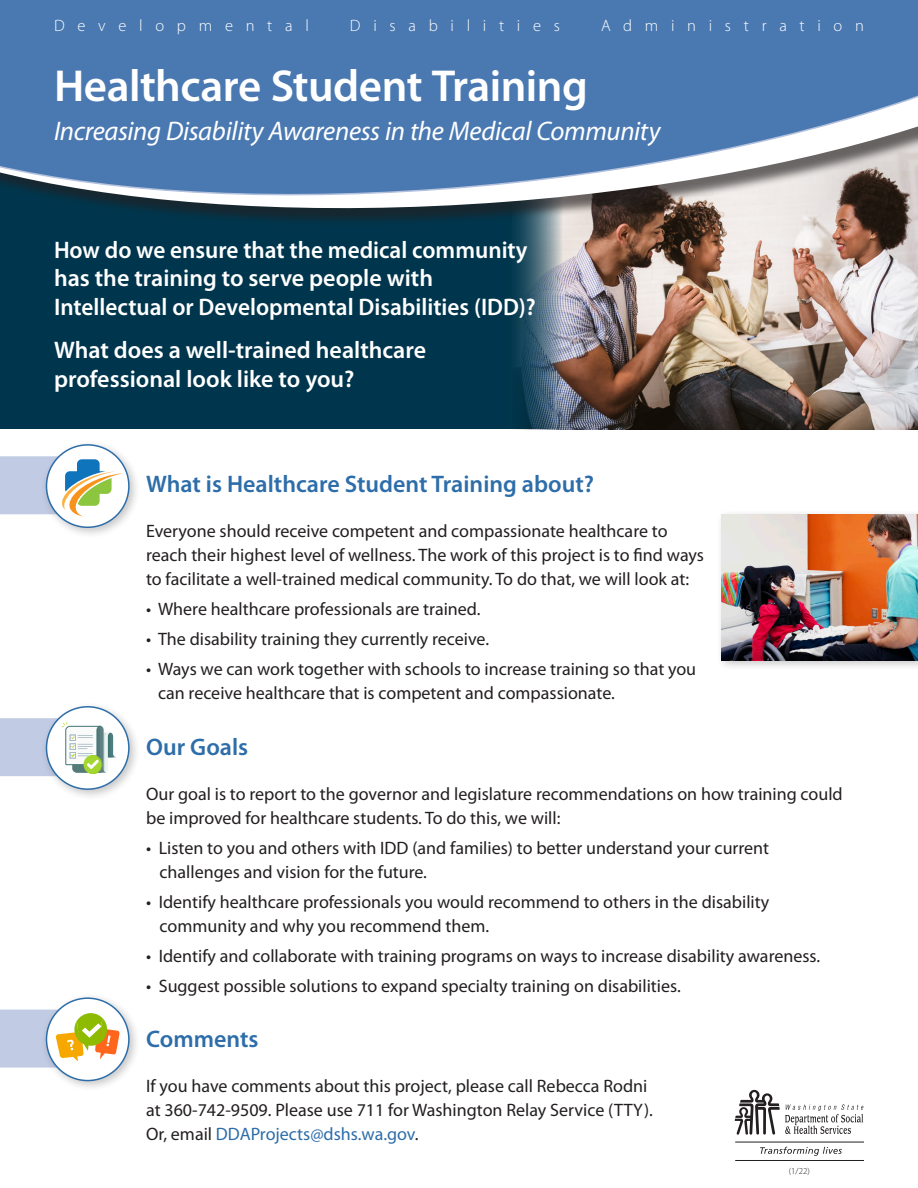
<style>
.page{position:relative;width:918px;height:1188px;background:#fff}
.page>*{position:absolute;margin:0;border:0;box-sizing:border-box;transform-origin:0 0}
.Headline{font:600 45px "Myriad Pro";letter-spacing:-.015em;color:#fff}
.Headline-2{font:italic 27px "Myriad Pro";letter-spacing:-.01em;color:#fff}
.t1{font:600 24px/28.8px "Myriad Pro";color:#fff}
.t2{font:600 24px "Myriad Pro";color:#2d6da9}
.t3{font:18px/24px "Myriad Pro";color:#231f20}
.Headline-3{font:300 16.5px "Myriad Pro";letter-spacing:.77em;color:#fff}
.t4{font:300 9px "Myriad Pro";color:#231f20}
.s1{color:#2d6da9}
</style>
<div class="page">
<div style="left:41px;top:993px;width:99px;height:99px;background:#231f20;opacity:.25"></div>
<div style="left:47px;top:998px;width:82px;height:83px;background:#fff;border-radius:50%"></div>
<div style="left:46px;top:997px;width:84px;height:84px;border:2px solid #2d6da9;border-radius:50%"></div>
<div style="left:41px;top:701px;width:99px;height:100px;background:#231f20;opacity:.25"></div>
<div style="left:47px;top:707px;width:82px;height:82px;background:#fff;border-radius:50%"></div>
<div style="left:46px;top:706px;width:84px;height:84px;border:2px solid #2d6da9;border-radius:50%"></div>
<div style="left:0;top:124px;width:918px;height:304px;background:#00364d"></div>
<img style="left:512px;top:230px;width:406px;height:200px">
<svg style="left:516px;top:223px;width:402px;height:7px;background:#92847d"></svg>
<svg style="left:0;top:0;width:918px;height:223px;background:#597fab"></svg>
<svg style="left:735px;top:1090px;width:129px;height:45px"></svg>
<hr style="left:735px;top:1142px;width:129px;height:1px;background:#231f20">
<hr style="left:735px;top:1160px;width:129px;height:1px;background:#231f20">
<svg style="left:760px;top:1147px;width:82px;height:9px"></svg>
<div style="left:41px;top:439px;width:99px;height:100px;background:#231f20;opacity:.25"></div>
<div style="left:47px;top:445px;width:82px;height:82px;background:#fff;border-radius:50%"></div>
<div style="left:46px;top:444px;width:84px;height:84px;border:2px solid #2d6da9;border-radius:50%"></div>
<svg style="left:0;top:718px;width:117px;height:58px"></svg>
<svg style="left:0;top:1010px;width:120px;height:58px"></svg>
<div style="left:717px;top:509px;width:201px;height:163px;background:#231f20;opacity:.25"></div>
<img style="left:722px;top:514px;width:196px;height:146px">
<svg style="left:0;top:456px;width:123px;height:60px"></svg>
<p class="Headline-3" style="left:54px;top:16px;width:256px">Developmental</p>
<p class="Headline-3" style="left:350px;top:16px;width:211px">Disabilities</p>
<p class="Headline-3" style="left:601px;top:16px;width:264px">Administration</p>
<p class="Headline" style="left:54px;top:61px;width:535px">Healthcare Student Training</p>
<p class="Headline-2" style="left:54px;top:116px;width:608px">Increasing Disability Awareness in the Medical Community</p>
<p class="t1" style="left:54px;top:235px;width:483px">How do we ensure that the medical community has the training to serve people with<br>Intellectual or Developmental Disabilities (IDD)?</p>
<p class="t1" style="left:54px;top:336px;width:374px">What does a well-trained healthcare professional look like to you?</p>
<p class="t2" style="left:146px;top:471px;width:449px">What is Healthcare Student Training about?</p>
<p class="t3" style="left:146px;top:519px;width:559px">Everyone should receive competent and compassionate healthcare to reach their highest level of wellness. The work of this project is to find ways to facilitate a well-trained medical community. To do that, we will look at:</p>
<p class="t3" style="left:146px;top:597px;width:336px">• Where healthcare professionals are trained.</p>
<p class="t3" style="left:146px;top:627px;width:345px">• The disability training they currently receive.</p>
<p class="t3" style="left:158px;top:657px;width:540px;text-indent:-12px">• Ways we can work together with schools to increase training so that you can receive healthcare that is competent and compassionate.</p>
<p class="t2" style="left:146px;top:733px;width:104px">Our Goals</p>
<p class="t3" style="left:146px;top:782px;width:698px">Our goal is to report to the governor and legislature recommendations on how training could be improved for healthcare students. To do this, we will:</p>
<p class="t3" style="left:160px;top:836px;width:611px;text-indent:-14px">• Listen to you and others with IDD (and families) to better understand your current challenges and vision for the future.</p>
<p class="t3" style="left:160px;top:890px;width:611px;text-indent:-14px">• Identify healthcare professionals you would recommend to others in the disability community and why you recommend them.</p>
<p class="t3" style="left:146px;top:944px;width:676px">• Identify and collaborate with training programs on ways to increase disability awareness.</p>
<p class="t3" style="left:146px;top:974px;width:536px">• Suggest possible solutions to expand specialty training on disabilities.</p>
<p class="t2" style="left:146px;top:1026px;width:114px">Comments</p>
<p class="t3" style="left:146px;top:1074px;width:508px">If you have comments about this project, please call Rebecca Rodni at 360-742-9509. Please use 711 for Washington Relay Service (TTY).<br>Or, email <span class="s1">DDAProjects@dshs.wa.gov</span>.</p>
<p class="t4" style="left:789px;top:1166px;width:23px">(1/22)</p>
</div>
